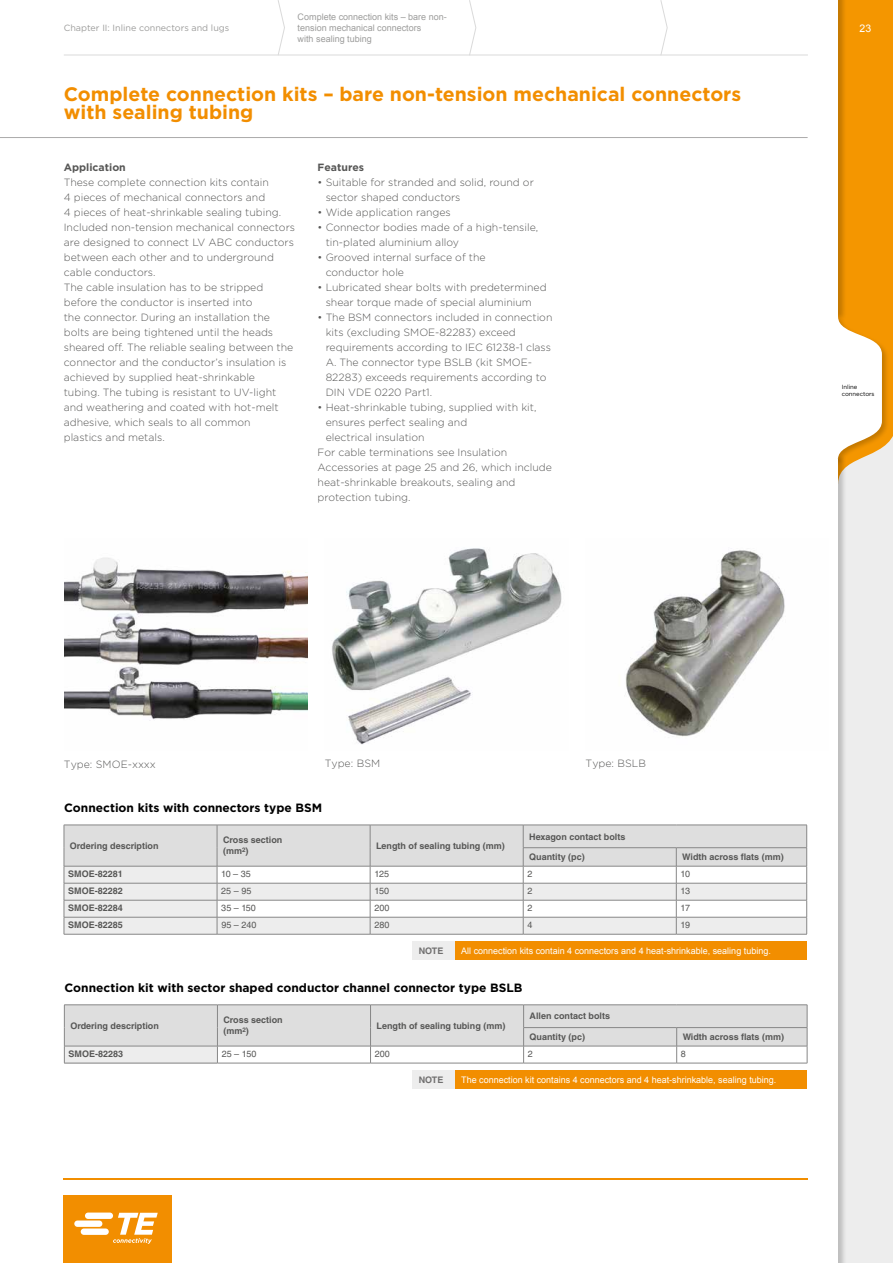
<style>
.page{position:relative;width:893px;height:1263px;background:#fff}
.page>*{position:absolute;margin:0;border:0;box-sizing:border-box;transform-origin:0 0}
.t1{font:700 19.5px/18px "Gotham";color:#f28e00}
.t2{font:700 12px "Gotham";color:#000}
.t3{font:300 10.5px/15px "Gotham";color:#575756}
.t4{font:700 10.5px "Gotham";color:#575756}
.t5{font:10.5px "Arial";color:#fff}
.t6{font:700 9px/10.8px "Helvetica LT Std";color:#575756}
.t7{font:9px "Arial";color:#fff}
.t8{font:9px/10.8px "Arial";color:#9d9d9c}
.t9{font:9px "Helvetica LT Std";color:#575756}
.t10{font:9px "Gotham";color:#9d9d9c}
.t11{font:700 9px "Helvetica LT Std";color:#706f6f}
.t12{font:6px/7.2px "Gotham";letter-spacing:-.01em;color:#000}
</style>
<div class="page">
<div style="left:838px;top:0;width:55px;height:1234px;background:#ededed"></div>
<svg style="left:838px;top:0;width:55px;height:467px;background:#f4ab36"></svg>
<div style="left:838px;top:0;width:9px;height:321px;background:#000;opacity:.2"></div>
<hr style="left:838px;top:0;width:1px;height:317px;background:#fff">
<div style="left:838px;top:454px;width:9px;height:780px;background:#000;opacity:.2"></div>
<hr style="left:838px;top:459px;width:1px;height:775px;background:#fff">
<hr style="left:64px;top:55px;width:744px;height:1px;background:#dadada">
<svg style="left:277px;top:0;width:8px;height:56px"></svg>
<hr style="left:64px;top:1178px;width:744px;height:1px;background:#f28e00">
<div style="left:64px;top:1195px;width:108px;height:68px;background:#f28e00"></div>
<svg style="left:74px;top:1212px;width:84px;height:32px"></svg>
<svg style="left:469px;top:0;width:8px;height:56px"></svg>
<svg style="left:660px;top:0;width:8px;height:56px"></svg>
<div style="left:838px;top:984px;width:55px;height:279px;background:#ededed"></div>
<div style="left:838px;top:984px;width:9px;height:279px;background:#000;opacity:.2"></div>
<hr style="left:838px;top:984px;width:1px;height:279px;background:#fff">
<hr style="left:0;top:137px;width:808px;height:1px;background:#acabab">
<img style="left:332px;top:548px;width:230px;height:197px">
<img style="left:64px;top:557px;width:243px;height:164px">
<img style="left:625px;top:550px;width:160px;height:187px">
<svg style="left:64px;top:825px;width:743px;height:109px"></svg>
<hr style="left:64px;top:934px;width:153px;height:1px;background:#878787">
<hr style="left:217px;top:934px;width:153px;height:1px;background:#878787">
<hr style="left:370px;top:934px;width:153px;height:1px;background:#878787">
<hr style="left:523px;top:934px;width:153px;height:1px;background:#878787">
<hr style="left:676px;top:934px;width:131px;height:1px;background:#878787">
<div style="left:413px;top:941px;width:42px;height:19px;background:#ededed"></div>
<div style="left:455px;top:941px;width:352px;height:19px;background:#f28e00"></div>
<hr style="left:64px;top:1004px;width:153px;height:1px;background:#878787">
<hr style="left:217px;top:1004px;width:154px;height:1px;background:#878787">
<hr style="left:371px;top:1004px;width:153px;height:1px;background:#878787">
<hr style="left:524px;top:1004px;width:153px;height:1px;background:#878787">
<hr style="left:677px;top:1004px;width:130px;height:1px;background:#878787">
<svg style="left:64px;top:1005px;width:744px;height:58px"></svg>
<hr style="left:64px;top:1063px;width:153px;height:1px;background:#878787">
<hr style="left:217px;top:1063px;width:154px;height:1px;background:#878787">
<hr style="left:371px;top:1063px;width:153px;height:1px;background:#878787">
<hr style="left:524px;top:1063px;width:153px;height:1px;background:#878787">
<hr style="left:677px;top:1063px;width:130px;height:1px;background:#878787">
<div style="left:413px;top:1070px;width:42px;height:19px;background:#ededed"></div>
<div style="left:455px;top:1070px;width:352px;height:19px;background:#f28e00"></div>
<p class="t8" style="left:298px;top:12px;width:151px">Complete connection kits – bare non&shy;tension mechanical connectors<br>with sealing tubing</p>
<p class="t10" style="left:64px;top:22px;width:167px">Chapter II: Inline connectors and lugs</p>
<p class="t5" style="left:859px;top:21px;width:13px">23</p>
<h1 class="t1" style="left:64px;top:85px;width:679px">Complete connection kits – bare non-tension mechanical connectors with sealing tubing</h1>
<p class="t4" style="left:64px;top:160px;width:64px">Application</p>
<p class="t3" style="left:64px;top:175px;width:233px">These complete connection kits contain<br>4 pieces of mechanical connectors and<br>4 pieces of heat-shrinkable sealing tubing.<br>Included non-tension mechanical connectors are designed to connect LV ABC conductors between each other and to underground cable conductors.<br>The cable insulation has to be stripped before the conductor is inserted into<br>the connector. During an installation the bolts are being tightened until the heads sheared off. The reliable sealing between the connector and the conductor’s insulation is achieved by supplied heat-shrinkable<br>tubing. The tubing is resistant to UV-light and weathering and coated with hot-melt adhesive, which seals to all common<br>plastics and metals.</p>
<p class="t4" style="left:318px;top:160px;width:48px">Features</p>
<p class="t3" style="left:326px;top:175px;width:210px;text-indent:-8px">• Suitable for stranded and solid, round or sector shaped conductors</p>
<p class="t3" style="left:318px;top:205px;width:135px">• Wide application ranges</p>
<p class="t3" style="left:326px;top:220px;width:214px;text-indent:-8px">• Connector bodies made of a high-tensile, tin-plated aluminium alloy</p>
<p class="t3" style="left:326px;top:250px;width:162px;text-indent:-8px">• Grooved internal surface of the conductor hole</p>
<p class="t3" style="left:326px;top:280px;width:222px;text-indent:-8px">• Lubricated shear bolts with predetermined shear torque made of special aluminium</p>
<p class="t3" style="left:326px;top:310px;width:228px;text-indent:-8px">• The BSM connectors included in connection kits (excluding SMOE-82283) exceed requirements according to IEC 61238-1 class A. The connector type BSLB (kit SMOE-82283) exceeds requirements according to DIN VDE 0220 Part1.</p>
<p class="t3" style="left:318px;top:400px;width:220px">• Heat-shrinkable tubing, supplied with kit,</p>
<p class="t3" style="left:326px;top:415px;width:143px">ensures perfect sealing and</p>
<p class="t3" style="left:326px;top:430px;width:100px">electrical insulation</p>
<p class="t3" style="left:318px;top:445px;width:191px">For cable terminations see Insulation</p>
<p class="t3" style="left:318px;top:460px;width:236px">Accessories at page 25 and 26, which include</p>
<p class="t3" style="left:318px;top:475px;width:199px">heat-shrinkable breakouts, sealing and</p>
<p class="t3" style="left:318px;top:490px;width:94px">protection tubing.</p>
<p class="t12" style="left:842px;top:383px;width:34px">Inline connectors</p>
<p class="t3" style="left:64px;top:756px;width:94px">Type: SMOE-xxxx</p>
<p class="t3" style="left:325px;top:756px;width:57px">Type: BSM</p>
<p class="t3" style="left:585px;top:756px;width:62px">Type: BSLB</p>
<p class="t2" style="left:64px;top:800px;width:260px">Connection kits with connectors type BSM</p>
<p class="t6" style="left:70px;top:840px;width:90px">Ordering description</p>
<p class="t6" style="left:223px;top:835px;width:61px">Cross section (mm<sup>2</sup>)</p>
<p class="t6" style="left:376px;top:840px;width:130px">Length of sealing tubing (mm)</p>
<p class="t6" style="left:529px;top:831px;width:98px">Hexagon contact bolts</p>
<p class="t6" style="left:529px;top:851px;width:57px">Quantity (pc)</p>
<p class="t6" style="left:682px;top:851px;width:103px">Width across flats (mm)</p>
<p class="t6" style="left:68px;top:868px;width:56px">SMOE-82281</p>
<p class="t9" style="left:221px;top:868px;width:31px">10 – 35</p>
<p class="t9" style="left:374px;top:868px;width:16px">125</p>
<p class="t9" style="left:527px;top:868px;width:7px">2</p>
<p class="t9" style="left:681px;top:868px;width:11px">10</p>
<p class="t6" style="left:68px;top:885px;width:56px">SMOE-82282</p>
<p class="t9" style="left:221px;top:885px;width:32px">25 – 95</p>
<p class="t9" style="left:374px;top:885px;width:16px">150</p>
<p class="t9" style="left:527px;top:885px;width:7px">2</p>
<p class="t9" style="left:681px;top:885px;width:11px">13</p>
<p class="t6" style="left:68px;top:902px;width:56px">SMOE-82284</p>
<p class="t9" style="left:221px;top:902px;width:36px">35 – 150</p>
<p class="t9" style="left:374px;top:902px;width:17px">200</p>
<p class="t9" style="left:527px;top:902px;width:7px">2</p>
<p class="t9" style="left:681px;top:902px;width:11px">17</p>
<p class="t6" style="left:68px;top:919px;width:56px">SMOE-82285</p>
<p class="t9" style="left:221px;top:919px;width:37px">95 – 240</p>
<p class="t9" style="left:374px;top:919px;width:17px">280</p>
<p class="t9" style="left:527px;top:919px;width:7px">4</p>
<p class="t9" style="left:681px;top:919px;width:11px">19</p>
<p class="t11" style="left:419px;top:945px;width:26px">NOTE</p>
<p class="t7" style="left:461px;top:945px;width:311px">All connection kits contain 4 connectors and 4 heat-shrinkable, sealing tubing.</p>
<p class="t2" style="left:65px;top:980px;width:459px">Connection kit with sector shaped conductor channel connector type BSLB</p>
<p class="t6" style="left:70px;top:1020px;width:90px">Ordering description</p>
<p class="t6" style="left:223px;top:1014px;width:61px">Cross section (mm<sup>2</sup>)</p>
<p class="t6" style="left:377px;top:1020px;width:130px">Length of sealing tubing (mm)</p>
<p class="t6" style="left:530px;top:1011px;width:82px">Allen contact bolts</p>
<p class="t6" style="left:530px;top:1031px;width:57px">Quantity (pc)</p>
<p class="t6" style="left:683px;top:1031px;width:103px">Width across flats (mm)</p>
<p class="t6" style="left:69px;top:1048px;width:56px">SMOE-82283</p>
<p class="t9" style="left:222px;top:1048px;width:36px">25 – 150</p>
<p class="t9" style="left:375px;top:1048px;width:17px">200</p>
<p class="t9" style="left:528px;top:1048px;width:7px">2</p>
<p class="t9" style="left:681px;top:1048px;width:7px">8</p>
<p class="t11" style="left:419px;top:1074px;width:26px">NOTE</p>
<p class="t7" style="left:461px;top:1074px;width:317px">The connection kit contains 4 connectors and 4 heat-shrinkable, sealing tubing.</p>
</div>
